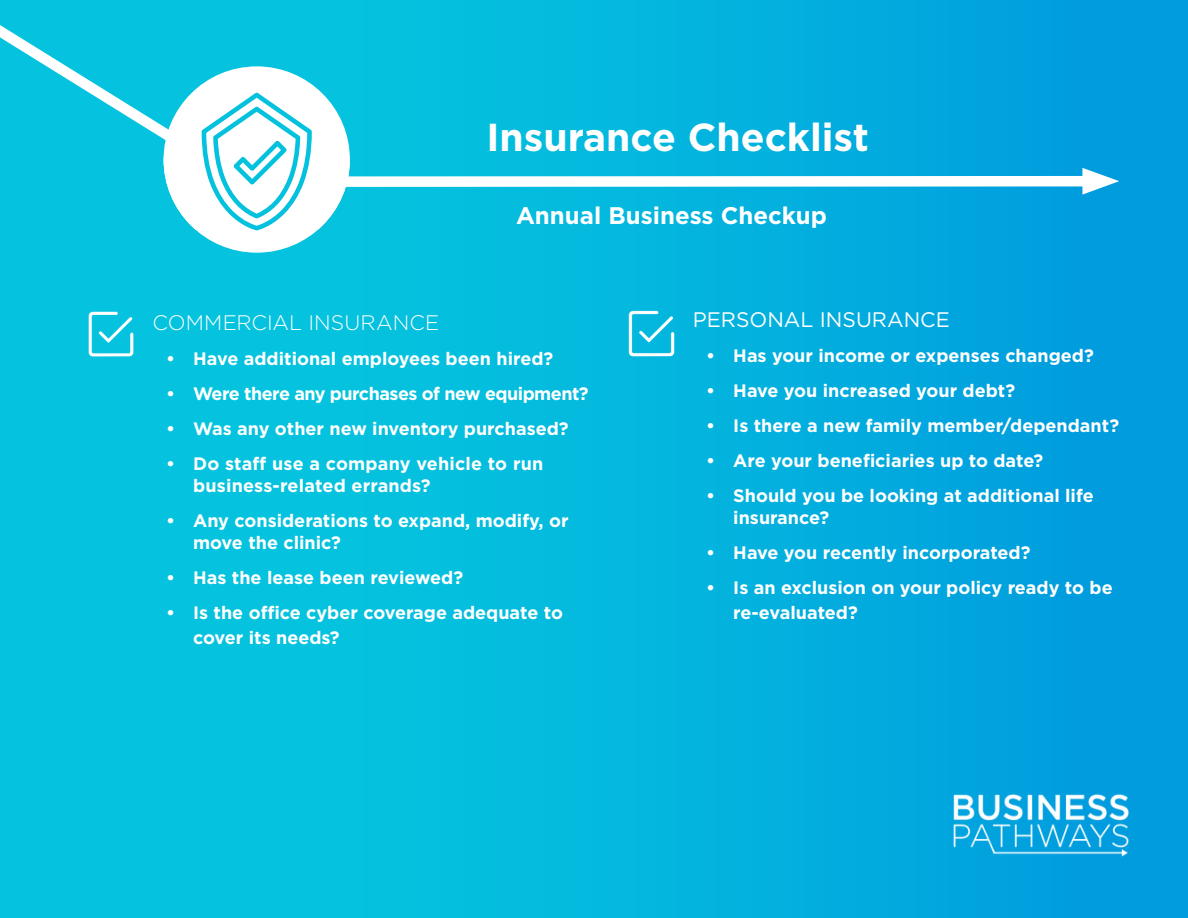
<style>
.page{position:relative;width:1188px;height:918px;background:#fff}
.page>*{position:absolute;margin:0;border:0;box-sizing:border-box;transform-origin:0 0}
.Text{font:700 39px "Gotham";color:#fff}
.Text-2{font:700 24px "Gotham";color:#fff}
.Text-3{font:300 21px "Gotham";letter-spacing:.005em;color:#fff}
.Text-4{font:21px "Gotham";color:#fff}
.t1{font:700 18px/21.6px "Gotham";color:#fff}
.t2{font:700 18px "Gotham";letter-spacing:-.03em;color:#fff}
</style>
<div class="page">
<div style="left:0;top:0;width:1188px;height:918px;background:linear-gradient(to right,#06ccde,#009ede)"></div>
<img style="left:953px;top:794px;width:177px;height:64px">
<img style="left:80px;top:305px;width:62px;height:58px">
<img style="left:621px;top:304px;width:61px;height:58px">
<img style="left:164px;top:66px;width:186px;height:187px;border-radius:93px">
<svg style="left:0;top:14px;width:1108px;height:178px;background:#1cbce1"></svg>
<svg style="left:1082px;top:168px;width:37px;height:27px"></svg>
<svg style="left:202px;top:93px;width:110px;height:137px"></svg>
<p class="Text" style="left:486px;top:111px;width:384px">Insurance Checklist</p>
<p class="Text-2" style="left:516px;top:200px;width:312px">Annual Business Checkup</p>
<p class="Text-3" style="left:153px;top:309px;width:288px">COMMERCIAL INSURANCE</p>
<p class="t1" style="left:166px;top:348px;width:389px">• Have additional employees been hired?</p>
<p class="t2" style="left:166px;top:382px;width:424px">• Were there any purchases of new equipment?</p>
<p class="t1" style="left:166px;top:418px;width:404px">• Was any other new inventory purchased?</p>
<p class="t1" style="left:193px;top:453px;width:352px;text-indent:-27px">• Do staff use a company vehicle to run business-related errands?</p>
<p class="t1" style="left:193px;top:510px;width:377px;text-indent:-27px">• Any considerations to expand, modify, or move the clinic?</p>
<p class="t1" style="left:166px;top:566px;width:298px">• Has the lease been reviewed?</p>
<p class="t1" style="left:193px;top:600px;width:371px;line-height:25.2px;text-indent:-27px">• Is the office cyber coverage adequate to cover its needs?</p>
<p class="Text-4" style="left:693px;top:306px;width:259px">PERSONAL INSURANCE</p>
<p class="t1" style="left:706px;top:345px;width:389px">• Has your income or expenses changed?</p>
<p class="t1" style="left:706px;top:380px;width:310px">• Have you increased your debt?</p>
<p class="t1" style="left:706px;top:415px;width:414px">• Is there a new family member/dependant?</p>
<p class="t1" style="left:706px;top:450px;width:339px">• Are your beneficiaries up to date?</p>
<p class="t1" style="left:733px;top:485px;width:362px;text-indent:-27px">• Should you be looking at additional life insurance?</p>
<p class="t1" style="left:706px;top:542px;width:326px">• Have you recently incorporated?</p>
<p class="t1" style="left:733px;top:575px;width:381px;line-height:25.2px;text-indent:-27px">• Is an exclusion on your policy ready to be re-evaluated?</p>
</div>
